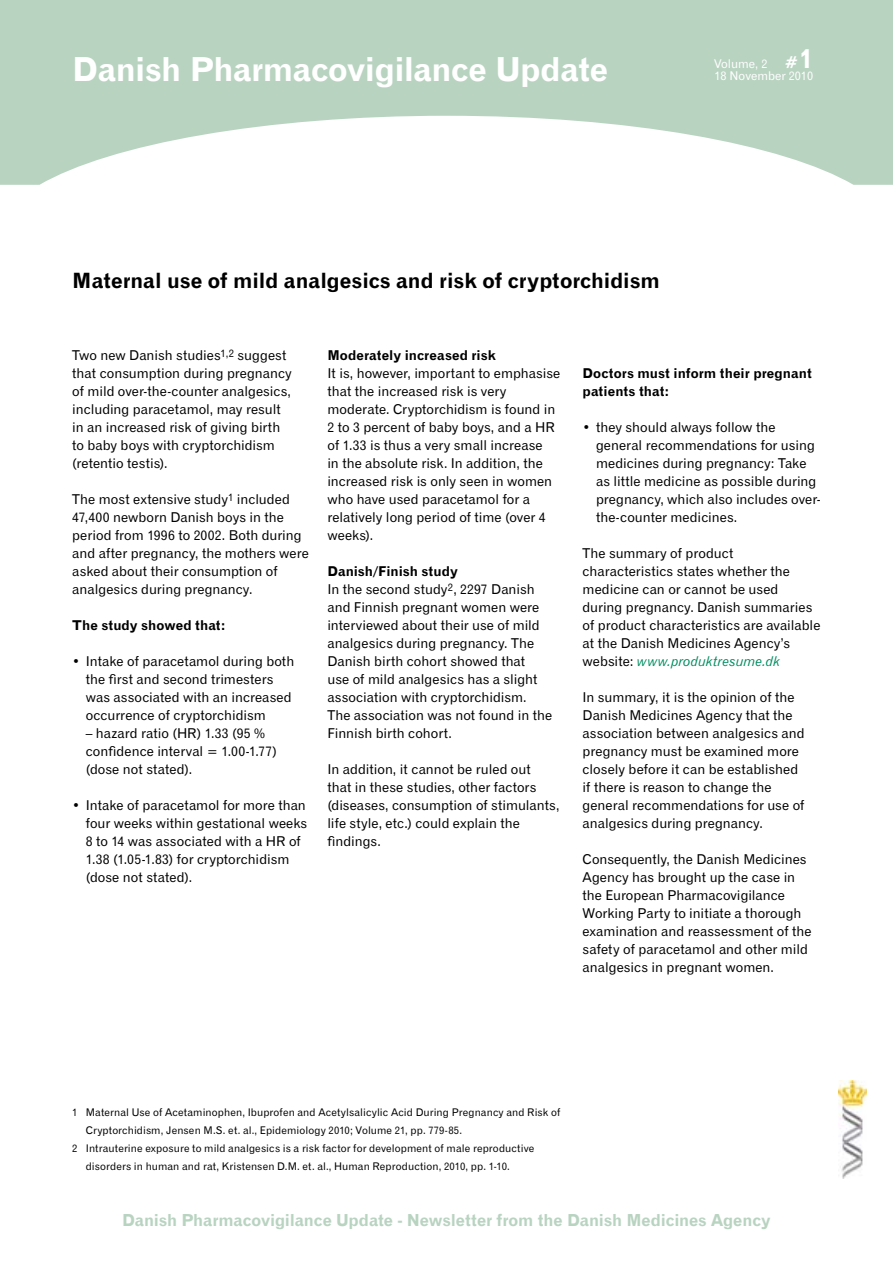
<style>
.page{position:relative;width:893px;height:1263px;background:#fff}
.page>*{position:absolute;margin:0;border:0;box-sizing:border-box;transform-origin:0 0}
.t1{font:33px "Gothic 720 BT Bold B";letter-spacing:-.015em;color:#fff}
.t2{font:21px "Gothic 720 BT Bold B";color:#000}
.t3{font:16.5px "Gothic 720 BT Bold B";letter-spacing:-.005em;color:#b9d3c1}
.t4{font:13.5px/18px "Gothic 720 BT Roman B";color:#000}
.t5{font:13.5px/18px "Gothic 720 BT Bold B";color:#000}
.t6{font:13.5px "Gothic 720 BT Italic B";color:#008e60}
.t7{font:12px/11.9px "Gothic 720 BT Roman B";color:#fff}
.t8{font:10.5px "Gothic 720 BT Roman B";letter-spacing:.01em;color:#000}
.s1{font-family:"Gothic 720 BT Bold B";font-size:16.5px}
.s2{font-family:"Gothic 720 BT Bold B";font-size:27px}
.s3{font-family:"Gothic 720 BT Roman B";color:#000}
</style>
<div class="page">
<svg style="left:0;top:0;width:893px;height:185px;fill:#b9d3c1"></svg>
<img style="left:839px;top:1080px;width:27px;height:99px">
<h1 class="t1" style="left:72px;top:49px;width:537px">Danish Pharmacovigilance Update</h1>
<p class="t7" style="left:714px;top:57px;width:100px">Volume, 2 <span class="s1">#</span><span class="s2">1<br></span>18 November 2010</p>
<h2 class="t2" style="left:72px;top:268px;width:589px">Maternal use of mild analgesics and risk of cryptorchidism</h2>
<p class="t4" style="left:72px;top:346px;width:221px">Two new Danish studies<sup>1,2</sup> suggest that consumption during pregnancy of mild over-the-counter analgesics, including paracetamol, may result in an increased risk of giving birth to baby boys with cryptorchidism (retentio testis).</p>
<p class="t4" style="left:72px;top:490px;width:238px">The most extensive study<sup>1</sup> included 47,400 newborn Danish boys in the period from 1996 to 2002. Both during and after pregnancy, the mothers were asked about their consumption of analgesics during pregnancy.</p>
<p class="t5" style="left:72px;top:616px;width:155px">The study showed that:</p>
<p class="t4" style="left:86px;top:652px;width:210px;text-indent:-14px">• Intake of paracetamol during both the first and second trimesters was associated with an increased occurrence of cryptorchidism</p>
<p class="t4" style="left:86px;top:724px;width:193px">– hazard ratio (HR) 1.33 (95 % confidence interval = 1.00-1.77) (dose not stated).</p>
<p class="t4" style="left:86px;top:796px;width:223px;text-indent:-14px">• Intake of paracetamol for more than four weeks within gestational weeks<br>8 to 14 was associated with a HR of<br>1.38 (1.05-1.83) for cryptorchidism (dose not stated).</p>
<p class="t5" style="left:327px;top:346px;width:170px">Moderately increased risk</p>
<p class="t4" style="left:327px;top:364px;width:234px">It is, however, important to emphasise that the increased risk is very moderate. Cryptorchidism is found in<br>2 to 3 percent of baby boys, and a HR of 1.33 is thus a very small increase<br>in the absolute risk. In addition, the increased risk is only seen in women who have used paracetamol for a relatively long period of time (over 4 weeks).</p>
<p class="t5" style="left:327px;top:562px;width:132px">Danish/Finish study</p>
<p class="t4" style="left:327px;top:580px;width:226px">In the second study<sup>2</sup>, 2297 Danish and Finnish pregnant women were interviewed about their use of mild analgesics during pregnancy. The<br>Danish birth cohort showed that<br>use of mild analgesics has a slight association with cryptorchidism.<br>The association was not found in the<br>Finnish birth cohort.</p>
<p class="t4" style="left:327px;top:760px;width:234px">In addition, it cannot be ruled out<br>that in these studies, other factors (diseases, consumption of stimulants, life style, etc.) could explain the findings.</p>
<p class="t5" style="left:583px;top:364px;width:231px">Doctors must inform their pregnant patients that:</p>
<p class="t4" style="left:596px;top:418px;width:226px;text-indent:-14px">• they should always follow the general recommendations for using medicines during pregnancy: Take as little medicine as possible during pregnancy, which also includes over&shy;the-counter medicines.</p>
<p class="t4" style="left:583px;top:544px;width:239px">The summary of product characteristics states whether the medicine can or cannot be used during pregnancy. Danish summaries of product characteristics are available at the Danish Medicines Agency’s</p>
<p class="t6" style="left:583px;top:653px;width:199px"><span class="s3">website:</span> www.produktresume.dk</p>
<p class="t4" style="left:583px;top:688px;width:223px">In summary, it is the opinion of the Danish Medicines Agency that the association between analgesics and pregnancy must be examined more closely before it can be established if there is reason to change the general recommendations for use of analgesics during pregnancy.</p>
<p class="t4" style="left:583px;top:850px;width:231px">Consequently, the Danish Medicines Agency has brought up the case in the European Pharmacovigilance Working Party to initiate a thorough examination and reassessment of the safety of paracetamol and other mild analgesics in pregnant women.</p>
<p class="t8" style="left:72px;top:1106px;width:490px">1 Maternal Use of Acetaminophen, Ibuprofen and Acetylsalicylic Acid During Pregnancy and Risk of</p>
<p class="t8" style="left:86px;top:1124px;width:378px">Cryptorchidism, Jensen M.S. et. al., Epidemiology 2010; Volume 21, pp. 779-85.</p>
<p class="t8" style="left:72px;top:1142px;width:464px">2 Intrauterine exposure to mild analgesics is a risk factor for development of male reproductive</p>
<p class="t8" style="left:86px;top:1160px;width:426px">disorders in human and rat, Kristensen D.M. et. al., Human Reproduction, 2010, pp. 1-10.</p>
<p class="t3" style="left:122px;top:1210px;width:650px">Danish Pharmacovigilance Update - Newsletter from the Danish Medicines Agency</p>
</div>
